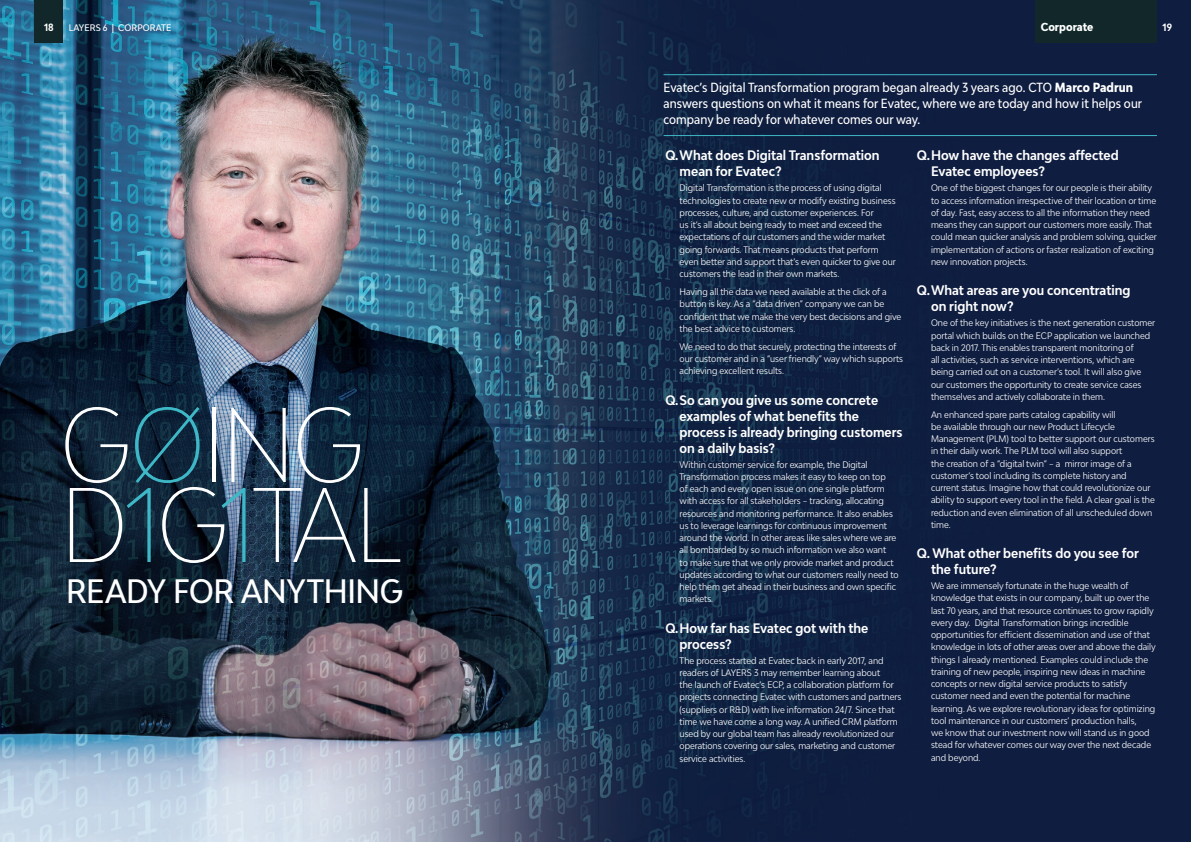
<style>
.page{position:relative;width:1191px;height:842px;background:#fff}
.page>*{position:absolute;margin:0;border:0;box-sizing:border-box;transform-origin:0 0}
.t1{font:100 condensed 100px/80px "Bw Modelica";letter-spacing:-.03em;color:#fff}
.t2{font:500 condensed 32px "Bw Modelica";letter-spacing:-.01em;color:#fff}
.t3{font:700 condensed 13px/16px "Bw Modelica";color:#fff}
._11_pt_avobe_below{font:500 condensed 12.5px/16px "Bw Modelica";letter-spacing:.005em;color:#fff;scale:.96 1}
.t4{font:800 condensed 11px "Bw Modelica";color:#fff}
.t5{font:700 condensed 10px "Bw Modelica";color:#fff}
.t6{font:condensed 9px/12.2px "Bw Modelica";color:#fff}
.t7{font:500 condensed 9px "Bw Modelica";letter-spacing:.01em;color:#fff}
.s1{color:#3eb8c7}
.s2{font-weight:800}
</style>
<div class="page">
<img style="left:0;top:0;width:1191px;height:842px">
<hr style="left:663px;top:74px;width:494px;height:1px;background:#3eb8c7">
<hr style="left:663px;top:135px;width:494px;height:1px;background:#3eb8c7">
<div style="left:1035px;top:0;width:122px;height:43px;background:#11272a"></div>
<div style="left:35px;top:0;width:28px;height:43px;background:#11272a"></div>
<p class="t5" style="left:44px;top:21px;width:11px">18</p>
<p class="t7" style="left:69px;top:22px;width:104px">LAYERS 6 | CORPORATE</p>
<p class="t4" style="left:1040px;top:20px;width:54px">Corporate</p>
<p class="t5" style="left:1162px;top:21px;width:11px">19</p>
<h2 class="t1" style="left:60px;top:402px;width:343px">G<span class="s1">Ø</span>ING<br>D<span class="s1">1</span>G<span class="s1">1</span>TAL</h2>
<h2 class="t2" style="left:66px;top:570px;width:338px">READY FOR ANYTHING</h2>
<p class="_11_pt_avobe_below" style="left:663px;top:79px;width:500px">Evatec’s Digital Transformation program began already 3 years ago. CTO <span class="s2">Marco Padrun </span>answers questions on what it means for Evatec, where we are today and how it helps our company be ready for whatever comes our way.</p>
<p class="t3" style="left:679px;top:147px;width:201px;text-indent:-14px">Q.What does Digital Transformation mean for Evatec?</p>
<p class="t6" style="left:679px;top:182px;width:218px">Digital Transformation is the process of using digital technologies to create new or modify existing business processes, culture, and customer experiences. For<br>us it’s all about being ready to meet and exceed the expectations of our customers and the wider market going forwards. That means products that perform even better and support that’s even quicker to give our customers the lead in their own markets.</p>
<p class="t6" style="left:679px;top:285px;width:223px">Having all the data we need available at the click of a button is key. As a “data driven” company we can be confident that we make the very best decisions and give the best advice to customers.</p>
<p class="t6" style="left:679px;top:340px;width:225px">We need to do that securely, protecting the interests of our customer and in a “user friendly” way which supports achieving excellent results.</p>
<p class="t3" style="left:679px;top:391px;width:224px;text-indent:-14px">Q.So can you give us some concrete examples of what benefits the process is already bringing customers on a daily basis?</p>
<p class="t6" style="left:679px;top:458px;width:220px">Within customer service for example, the Digital Transformation process makes it easy to keep on top<br>of each and every open issue on one single platform with access for all stakeholders – tracking, allocating resources and monitoring performance. It also enables us to leverage learnings for continuous improvement around the world. In other areas like sales where we are all bombarded by so much information we also want<br>to make sure that we only provide market and product updates according to what our customers really need to help them get ahead in their business and own specific markets.</p>
<p class="t3" style="left:679px;top:619px;width:190px;text-indent:-14px">Q.How far has Evatec got with the process?</p>
<p class="t6" style="left:679px;top:654px;width:223px">The process started at Evatec back in early 2017, and readers of LAYERS 3 may remember learning about<br>the launch of Evatec’s ECP, a collaboration platform for projects connecting Evatec with customers and partners (suppliers or R&amp;D) with live information 24/7. Since that time we have come a long way. A unified CRM platform used by our global team has already revolutionized our operations covering our sales, marketing and customer service activities.</p>
<p class="t3" style="left:931px;top:147px;width:189px;text-indent:-14px">Q.How have the changes affected<br>Evatec employees?</p>
<p class="t6" style="left:931px;top:182px;width:227px">One of the biggest changes for our people is their ability to access information irrespective of their location or time of day. Fast, easy access to all the information they need means they can support our customers more easily. That could mean quicker analysis and problem solving, quicker implementation of actions or faster realization of exciting new innovation projects.</p>
<p class="t3" style="left:931px;top:282px;width:201px;text-indent:-14px">Q.What areas are you concentrating on right now?</p>
<p class="t6" style="left:931px;top:317px;width:226px">One of the key initiatives is the next generation customer portal which builds on the ECP application we launched back in 2017. This enables transparent monitoring of<br>all activities, such as service interventions, which are being carried out on a customer’s tool. It will also give our customers the opportunity to create service cases themselves and actively collaborate in them.</p>
<p class="t6" style="left:931px;top:408px;width:225px">An enhanced spare parts catalog capability will<br>be available through our new Product Lifecycle Management (PLM) tool to better support our customers in their daily work. The PLM tool will also support<br>the creation of a “digital twin” – a mirror image of a customer’s tool including its complete history and current status. Imagine how that could revolutionize our ability to support every tool in the field. A clear goal is the reduction and even elimination of all unscheduled down time.</p>
<p class="t3" style="left:931px;top:545px;width:209px;text-indent:-14px">Q. What other benefits do you see for the future?</p>
<p class="t6" style="left:931px;top:579px;width:226px">We are immensely fortunate in the huge wealth of knowledge that exists in our company, built up over the last 70 years, and that resource continues to grow rapidly every day. Digital Transformation brings incredible opportunities for efficient dissemination and use of that knowledge in lots of other areas over and above the daily things I already mentioned. Examples could include the training of new people, inspiring new ideas in machine concepts or new digital service products to satisfy customer need and even the potential for machine learning. As we explore revolutionary ideas for optimizing tool maintenance in our customers’ production halls,<br>we know that our investment now will stand us in good stead for whatever comes our way over the next decade and beyond.</p>
</div>
